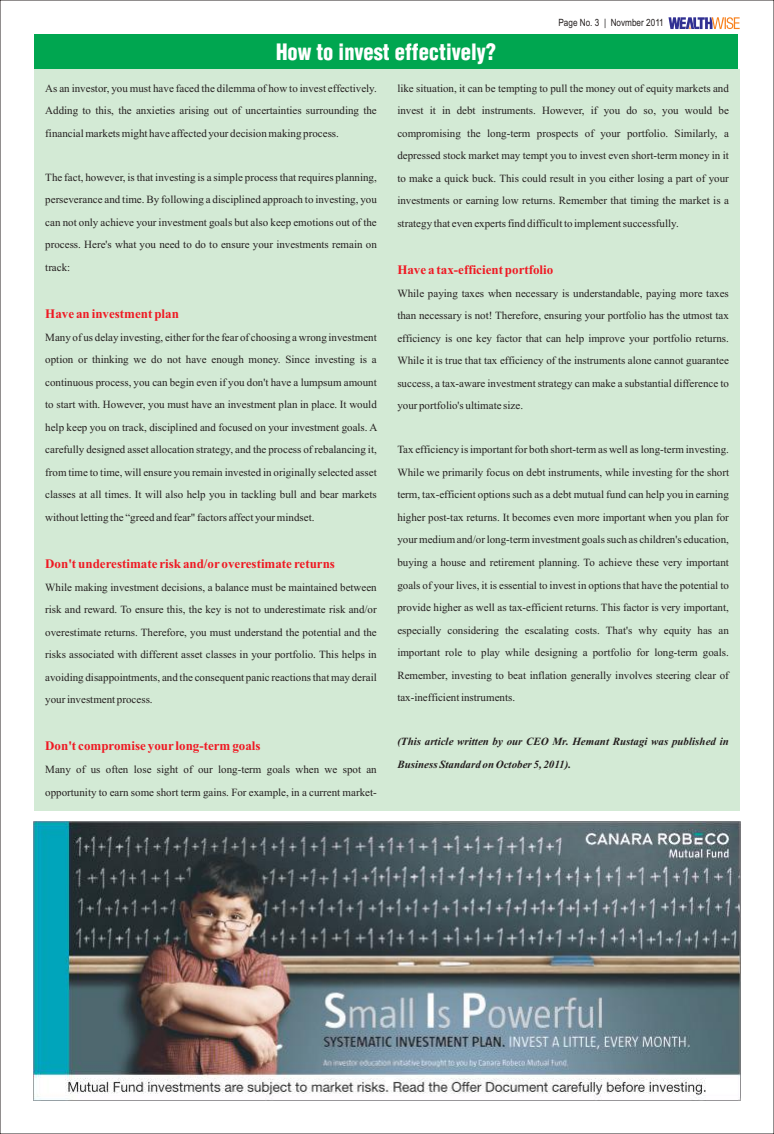
<style>
.page{position:relative;width:774px;height:1134px;background:#fff}
.page>*{position:absolute;margin:0;border:0;box-sizing:border-box;transform-origin:0 0}
.t1{font:22px "Switzerland Cond Black";color:#fff;scale:.93 1}
.t2{font:700 13px "Times New Roman";color:#ef1923}
.t3{font:11px/22.5px "Times New Roman";color:#241f1f;text-align:justify}
.t4{font:italic 700 11px/22.5px "Times New Roman";color:#241f1f}
.t5{font:10px "Arial Narrow";color:#241f1f}
</style>
<div class="page">
<svg style="left:669px;top:17px;width:71px;height:12px"></svg>
<div style="left:34px;top:69px;width:706px;height:741px;background:#d3ead5"></div>
<div style="left:34px;top:34px;width:704px;height:35px;background:#00a650"></div>
<img style="left:33px;top:822px;width:708px;height:279px">
<p class="t5" style="left:558px;top:19px;width:107px">Page No. 3 | Novmber 2011</p>
<h1 class="t1" style="left:276px;top:38px;width:238px">How to invest effectively?</h1>
<p class="t3" style="left:45px;top:78px;width:333px">As an investor, you must have faced the dilemma of how to invest effectively.<br>Adding to this, the anxieties arising out of uncertainties surrounding the financial markets might have affected your decision making process.</p>
<p class="t3" style="left:45px;top:167px;width:333px">The fact, however, is that investing is a simple process that requires planning, perseverance and time. By following a disciplined approach to investing, you can not only achieve your investment goals but also keep emotions out of the process. Here's what you need to do to ensure your investments remain on track:</p>
<p class="t3" style="left:397px;top:78px;width:333px">like situation, it can be tempting to pull the money out of equity markets and invest it in debt instruments. However, if you do so, you would be compromising the long-term prospects of your portfolio. Similarly, a depressed stock market may tempt you to invest even short-term money in it to make a quick buck. This could result in you either losing a part of your investments or earning low returns. Remember that timing the market is a strategy that even experts find difficult to implement successfully.</p>
<p class="t2" style="left:397px;top:265px;width:158px">Have a tax-efficient portfolio</p>
<p class="t2" style="left:45px;top:309px;width:135px">Have an investment plan</p>
<p class="t3" style="left:45px;top:327px;width:334px">Many of us delay investing, either for the fear of choosing a wrong investment option or thinking we do not have enough money. Since investing is a continuous process, you can begin even if you don't have a lumpsum amount to start with. However, you must have an investment plan in place. It would help keep you on track, disciplined and focused on your investment goals. A carefully designed asset allocation strategy, and the process of rebalancing it, from time to time, will ensure you remain invested in originally selected asset classes at all times. It will also help you in tackling bull and bear markets without letting the “greed and fear" factors affect your mindset.</p>
<p class="t2" style="left:45px;top:559px;width:291px">Don't underestimate risk and/or overestimate returns</p>
<p class="t3" style="left:45px;top:577px;width:333px">While making investment decisions, a balance must be maintained between risk and reward. To ensure this, the key is not to underestimate risk and/or overestimate returns. Therefore, you must understand the potential and the risks associated with different asset classes in your portfolio. This helps in avoiding disappointments, and the consequent panic reactions that may derail your investment process.</p>
<p class="t2" style="left:45px;top:742px;width:217px">Don't compromise your long-term goals</p>
<p class="t3" style="left:45px;top:759px;width:333px">Many of us often lose sight of our long-term goals when we spot an opportunity to earn some short term gains. For example, in a current market-</p>
<p class="t3" style="left:397px;top:283px;width:333px">While paying taxes when necessary is understandable, paying more taxes than necessary is not! Therefore, ensuring your portfolio has the utmost tax efficiency is one key factor that can help improve your portfolio returns.<br>While it is true that tax efficiency of the instruments alone cannot guarantee success, a tax-aware investment strategy can make a substantial difference to your portfolio's ultimate size.</p>
<p class="t3" style="left:397px;top:439px;width:333px">Tax efficiency is important for both short-term as well as long-term investing.<br>While we primarily focus on debt instruments, while investing for the short term, tax-efficient options such as a debt mutual fund can help you in earning higher post-tax returns. It becomes even more important when you plan for your medium and/or long-term investment goals such as children's education, buying a house and retirement planning. To achieve these very important goals of your lives, it is essential to invest in options that have the potential to provide higher as well as tax-efficient returns. This factor is very important, especially considering the escalating costs. That's why equity has an important role to play while designing a portfolio for long-term goals.<br>Remember, investing to beat inflation generally involves steering clear of tax-inefficient instruments.</p>
<p class="t4" style="left:397px;top:731px;width:333px">(This article written by our CEO Mr. Hemant Rustagi was published in<br>Business Standardon October 5, 2011).</p>
</div>
